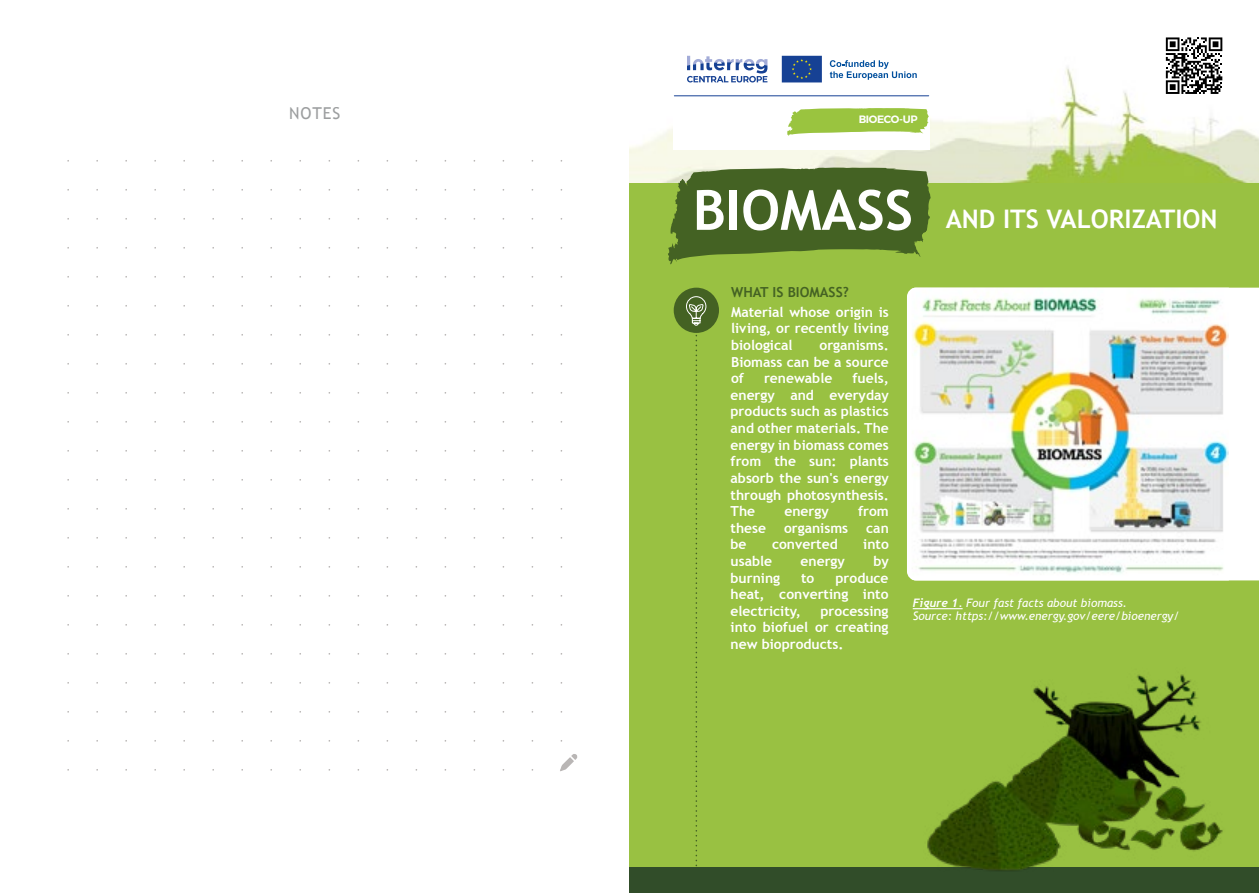
<style>
.page{position:relative;width:1259px;height:893px;background:#fff}
.page>*{position:absolute;margin:0;border:0;box-sizing:border-box;transform-origin:0 0}
.t1{font:700 25.5px "Trebuchet MS";color:#fff}
.t2{font:16.35px "Trebuchet MS";letter-spacing:.05em;color:#9c9e9f}
.t3{font:700 13.8px/16.6px "Trebuchet MS";color:#fff;text-align:justify}
.t4{font:700 13.8px "Trebuchet MS";color:#446223}
.t5{font:italic 11.7px/12.6px "Trebuchet MS";color:#fff}
.t6{font:600 10.65px "Montserrat";letter-spacing:-.03em;color:#fff}
.s1{font-size:55.35px}
.s2{font-family:"Trebuchet";font-weight:700}
</style>
<div class="page">
<svg style="left:560px;top:754px;width:17px;height:17px"></svg>
<img style="left:629px;top:67px;width:630px;height:116px">
<div style="left:629px;top:183px;width:630px;height:710px;background:#99c142"></div>
<div style="left:673px;top:42px;width:257px;height:108px;background:#fff"></div>
<svg style="left:787px;top:108px;width:141px;height:28px"></svg>
<svg style="left:781px;top:55px;width:41px;height:28px"></svg>
<svg style="left:830px;top:60px;width:86px;height:20px"></svg>
<svg style="left:687px;top:56px;width:80px;height:26px"></svg>
<hr style="left:674px;top:96px;width:254px;height:1px;background:#164194">
<svg style="left:1164px;top:37px;width:60px;height:59px"></svg>
<svg style="left:1165px;top:37px;width:57px;height:57px"></svg>
<svg style="left:668px;top:167px;width:262px;height:97px;background:#56752d"></svg>
<div style="left:629px;top:867px;width:630px;height:26px;background:#314d29"></div>
<img style="left:927px;top:674px;width:296px;height:197px">
<div style="left:907px;top:288px;width:352px;height:292px;background:#fff"></div>
<img style="left:911px;top:288px;width:317px;height:292px">
<hr style="left:912px;top:608px;width:50px;height:1px;background:#fff">
<div style="left:673px;top:288px;width:46px;height:45px;background:#446223;border-radius:50%"></div>
<svg style="left:685px;top:296px;width:22px;height:571px"></svg>
<p class="t2" style="left:289px;top:104px;width:52px">NOTES</p>
<p class="t6" style="left:858px;top:111px;width:60px">BIOECO-UP</p>
<h1 class="t1" style="left:693px;top:203px;width:526px"><span class="s1">BIOMASS</span> AND ITS VALORIZATION</h1>
<p class="t4" style="left:731px;top:284px;width:119px">WHAT IS BIOMASS?</p>
<p class="t3" style="left:731px;top:303px;width:159px">Material whose origin is living, or recently living biological</p>
<p class="t3" style="left:731px;top:337px;width:159px;text-indent:88px">organisms.<br>Biomass can be a source of</p>
<p class="t3" style="left:730px;top:370px;width:160px;text-indent:122px">fuels, energy and everyday products such as plastics and other materials. The energy in biomass comes from the sun: plants absorb the sun's energy through photosynthesis.<br>The</p>
<p class="t3" style="left:764px;top:370px;width:70px">renewable</p>
<p class="t3" style="left:784px;top:503px;width:46px">energy</p>
<p class="t3" style="left:858px;top:503px;width:32px">from</p>
<p class="t3" style="left:730px;top:519px;width:37px">these</p>
<p class="t3" style="left:784px;top:519px;width:66px">organisms</p>
<p class="t3" style="left:866px;top:519px;width:24px">can</p>
<p class="t3" style="left:730px;top:536px;width:18px">be</p>
<p class="t3" style="left:772px;top:536px;width:67px">converted</p>
<p class="t3" style="left:863px;top:536px;width:27px">into</p>
<p class="t3" style="left:730px;top:553px;width:43px">usable</p>
<p class="t3" style="left:800px;top:553px;width:46px">energy</p>
<p class="t3" style="left:873px;top:553px;width:17px">by</p>
<p class="t3" style="left:730px;top:569px;width:51px">burning</p>
<p class="t3" style="left:801px;top:569px;width:15px">to</p>
<p class="t3" style="left:730px;top:569px;width:159px;text-indent:105px">produce heat, converting into electricity,</p>
<p class="t3" style="left:730px;top:603px;width:159px;text-indent:90px">processing into biofuel or creating new bioproducts.</p>
<p class="t5" style="left:912px;top:597px;width:268px"><span class="s2">Figure 1.</span> Four fast facts about biomass.<br>Source: https://www.energy.gov/eere/bioenergy/</p>
</div>
